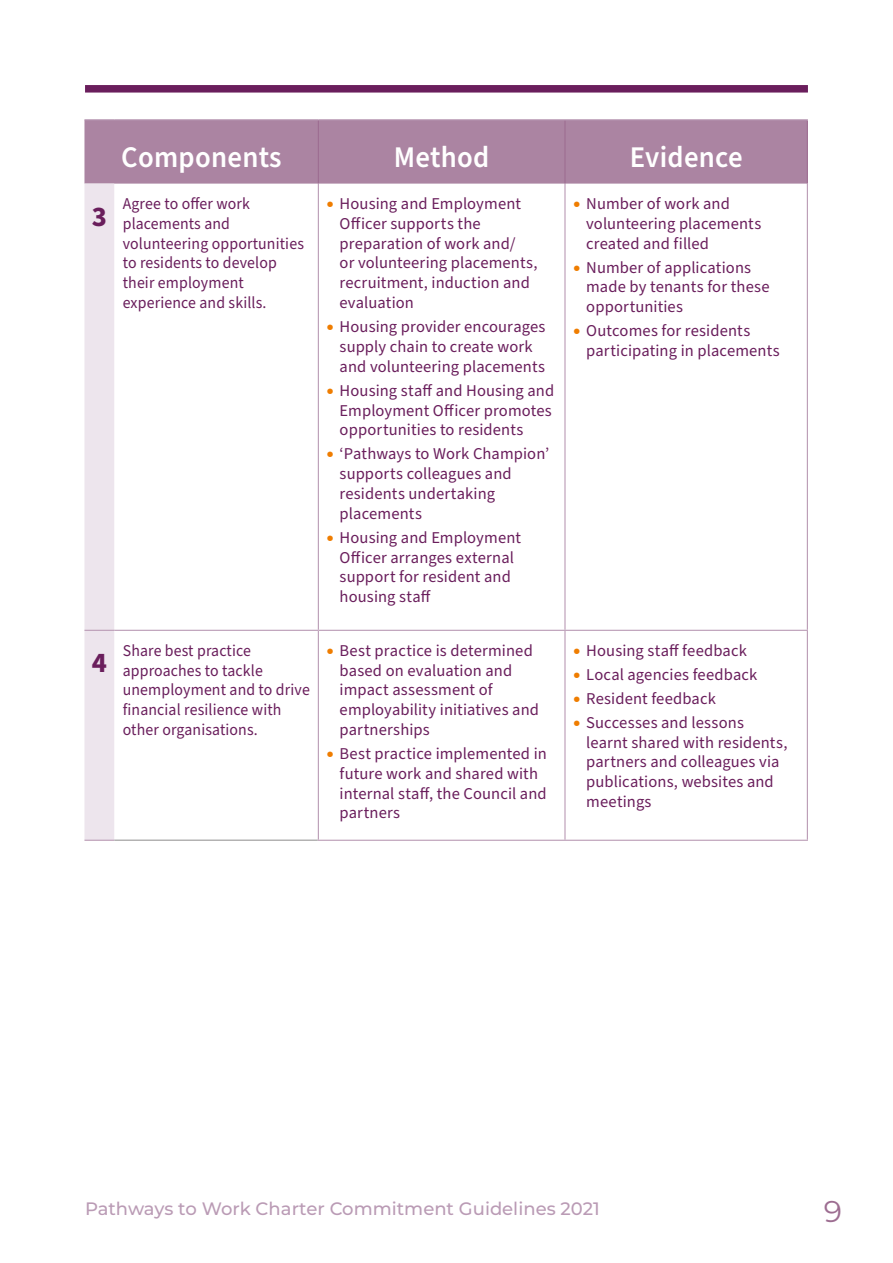
<style>
.page{position:relative;width:893px;height:1263px;background:#fff}
.page>*{position:absolute;margin:0;border:0;box-sizing:border-box;transform-origin:0 0}
.Table_head_white{font:600 30px "Source Sans Pro";letter-spacing:.01em;color:#fff;scale:.96 1}
.t1{font:30px "Montserrat";color:#9d6d91}
.Table_number{font:700 28.5px "Source Sans Pro";color:#6a1e5c}
.t2{font:500 18px "Montserrat";color:#ba9bb5}
.Table_body{font:16.5px/19.8px "Source Sans Pro";letter-spacing:.01em;color:#6a1e5c}
.Table_body-2{font:16.5px/19.8px "Source Sans Pro";letter-spacing:.01em;color:#6a1e5c;scale:.96 1}
.s1{font-family:"Montserrat";font-weight:900;color:#ef7d00}
</style>
<div class="page">
<div style="left:85px;top:85px;width:723px;height:8px;background:#6a1e5c"></div>
<div style="left:84px;top:120px;width:723px;height:64px;background:#ab84a2"></div>
<div style="left:84px;top:184px;width:30px;height:656px;background:#ede5ed"></div>
<hr style="left:318px;top:120px;width:1px;height:64px;background:#9d6d91">
<hr style="left:564px;top:120px;width:2px;height:64px;background:#9d6d91">
<hr style="left:807px;top:120px;width:1px;height:64px;background:#9d6d91">
<hr style="left:84px;top:119px;width:30px;height:1px;background:#ba9bb5">
<hr style="left:114px;top:119px;width:204px;height:1px;background:#ba9bb5">
<hr style="left:318px;top:119px;width:247px;height:1px;background:#ba9bb5">
<hr style="left:565px;top:119px;width:243px;height:1px;background:#ba9bb5">
<hr style="left:318px;top:184px;width:1px;height:446px;background:#ba9bb5">
<hr style="left:564px;top:184px;width:2px;height:446px;background:#ba9bb5">
<hr style="left:807px;top:184px;width:1px;height:446px;background:#ba9bb5">
<hr style="left:84px;top:630px;width:30px;height:1px;background:#ba9bb5">
<hr style="left:114px;top:630px;width:204px;height:1px;background:#ba9bb5">
<hr style="left:318px;top:630px;width:247px;height:1px;background:#ba9bb5">
<hr style="left:318px;top:631px;width:1px;height:209px;background:#ba9bb5">
<hr style="left:565px;top:630px;width:243px;height:1px;background:#ba9bb5">
<hr style="left:564px;top:631px;width:2px;height:209px;background:#ba9bb5">
<hr style="left:807px;top:631px;width:1px;height:209px;background:#ba9bb5">
<hr style="left:84px;top:840px;width:30px;height:1px;background:#ba9bb5">
<hr style="left:318px;top:840px;width:247px;height:1px;background:#ba9bb5">
<hr style="left:565px;top:840px;width:243px;height:1px;background:#ba9bb5">
<hr style="left:114px;top:839px;width:204px;height:2px;background:#b3b2b2">
<h1 class="Table_head_white" style="left:121px;top:137px;width:168px">Components</h1>
<h1 class="Table_head_white" style="left:394px;top:137px;width:101px">Method</h1>
<h1 class="Table_head_white" style="left:630px;top:137px;width:119px">Evidence</h1>
<p class="Table_number" style="left:92px;top:197px;width:17px">3</p>
<p class="Table_body-2" style="left:123px;top:194px;width:190px">Agree to offer work placements and volunteering opportunities to residents to develop their employment experience and skills.</p>
<p class="Table_body" style="left:340px;top:194px;width:199px;text-indent:-13px"><span class="s1">•</span> Housing and Employment<br>Officer supports the preparation of work and/<br>or volunteering placements, recruitment, induction and evaluation</p>
<p class="Table_body" style="left:340px;top:317px;width:207px;text-indent:-13px"><span class="s1">•</span> Housing provider encourages supply chain to create work and volunteering placements</p>
<p class="Table_body" style="left:340px;top:381px;width:216px;text-indent:-13px"><span class="s1">•</span> Housing staff and Housing and<br>Employment Officer promotes opportunities to residents</p>
<p class="Table_body" style="left:340px;top:444px;width:211px;text-indent:-13px"><span class="s1">•</span> ‘Pathways to Work Champion’ supports colleagues and residents undertaking placements</p>
<p class="Table_body" style="left:340px;top:528px;width:183px;text-indent:-13px"><span class="s1">•</span> Housing and Employment<br>Officer arranges external support for resident and housing staff</p>
<p class="Table_number" style="left:92px;top:643px;width:17px">4</p>
<p class="Table_body-2" style="left:123px;top:641px;width:196px">Share best practice approaches to tackle unemployment and to drive financial resilience with other organisations.</p>
<p class="Table_body" style="left:340px;top:641px;width:201px;text-indent:-13px"><span class="s1">•</span> Best practice is determined based on evaluation and impact assessment of employability initiatives and partnerships</p>
<p class="Table_body" style="left:340px;top:744px;width:209px;text-indent:-13px"><span class="s1">•</span> Best practice implemented in future work and shared with internal staff, the Council and partners</p>
<p class="Table_body" style="left:586px;top:194px;width:177px;text-indent:-13px"><span class="s1">•</span> Number of work and volunteering placements created and filled</p>
<p class="Table_body" style="left:586px;top:258px;width:185px;text-indent:-13px"><span class="s1">•</span> Number of applications made by tenants for these opportunities</p>
<p class="Table_body" style="left:586px;top:321px;width:195px;text-indent:-13px"><span class="s1">•</span> Outcomes for residents participating in placements</p>
<p class="Table_body" style="left:573px;top:641px;width:175px"><span class="s1">•</span> Housing staff feedback</p>
<p class="Table_body" style="left:573px;top:665px;width:185px"><span class="s1">•</span> Local agencies feedback</p>
<p class="Table_body" style="left:573px;top:689px;width:144px"><span class="s1">•</span> Resident feedback</p>
<p class="Table_body" style="left:586px;top:713px;width:203px;text-indent:-13px"><span class="s1">•</span> Successes and lessons learnt shared with residents, partners and colleagues via publications, websites and meetings</p>
<p class="t2" style="left:85px;top:1195px;width:516px">Pathways to Work Charter Commitment Guidelines 2021</p>
<h1 class="t1" style="left:824px;top:1191px;width:20px">9</h1>
</div>
